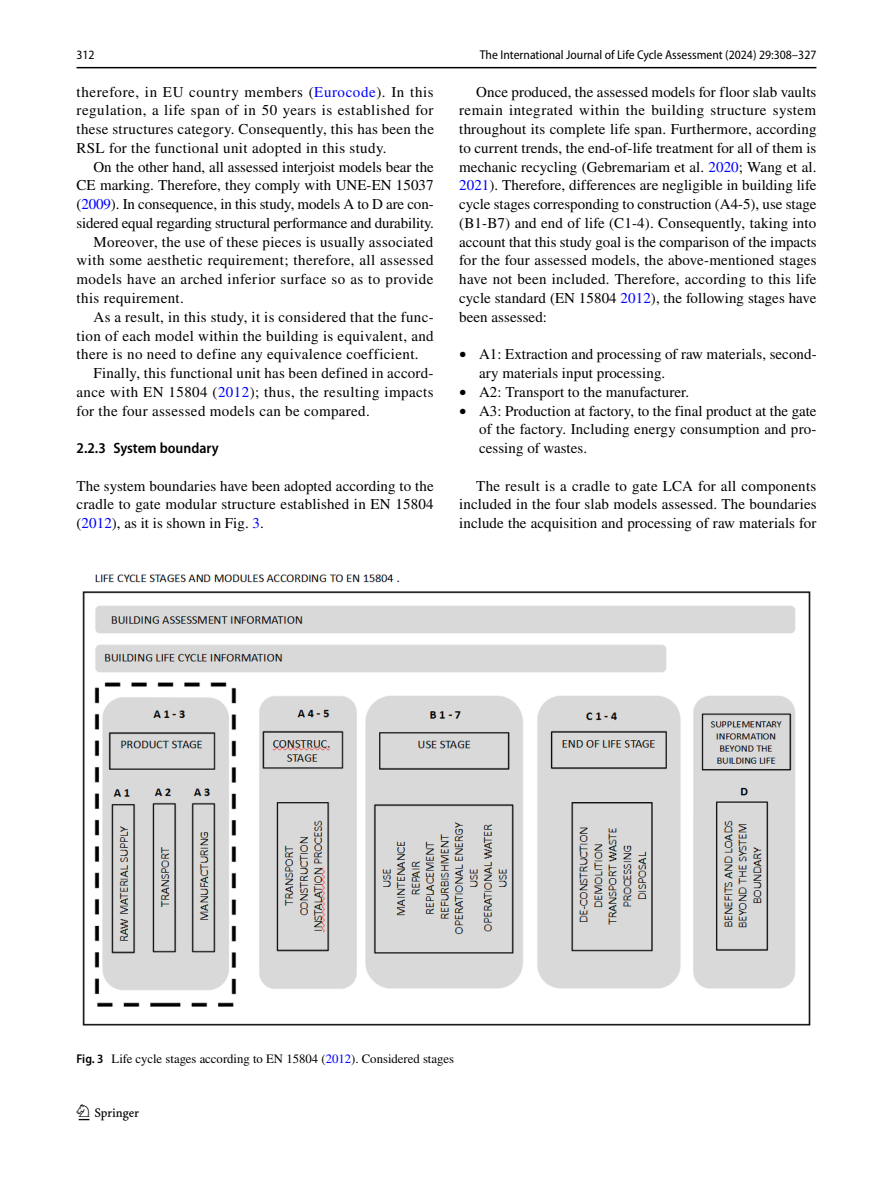
<style>
.page{position:relative;width:893px;height:1187px;background:#fff}
.page>*{position:absolute;margin:0;border:0;box-sizing:border-box;transform-origin:0 0}
.t1{font:22.5px "Springnew Regular 3";color:#000}
.t2{font:15px/18.8px "STIX";letter-spacing:.015em;color:#000;text-align:justify}
.t3{font:15px "STIX";letter-spacing:-.01em;color:#000}
.t4{font:15px "STIX";letter-spacing:-.005em;color:#000}
.t5{font:600 semi-condensed 15px "Myriad Pro";color:#000}
.t6{font:semi-condensed 12.75px "Myriad Pro";color:#000}
.t7{font:12.75px "STIX";color:#000}
.s1{color:#00f}
.s2{font-size:14.1px}
.s3{font-family:"Myriad Pro";font-weight:600;font-stretch:semi-condensed}
</style>
<div class="page">
<hr style="left:77px;top:67px;width:739px;height:1px;background:#000">
<img style="left:82px;top:574px;width:729px;height:452px">
<p class="t6" style="left:77px;top:48px;width:20px">312</p>
<p class="t6" style="left:480px;top:48px;width:338px">The International Journal of Life Cycle Assessment (2024) 29:308–327</p>
<p class="t2" style="left:77px;top:83px;width:359px">therefore, in EU country members (<span class="s1">Eurocode</span>). In this regulation, a life span of in 50 years is established for these structures category. Consequently, this has been the RSL for the functional unit adopted in this study.</p>
<p class="t4" style="left:94px;top:156px;width:342px">On the other hand, all assessed interjoist models bear the</p>
<p class="t2" style="left:77px;top:177px;width:359px">CE marking. Therefore, they comply with UNE-EN 15037</p>
<p class="t3" style="left:77px;top:194px;width:359px">(<span class="s1">2009</span>). In consequence, in this study, models A to D are con‑</p>
<p class="t3" style="left:77px;top:212px;width:359px">sidered equal regarding structural performance and durability.</p>
<p class="t2" style="left:94px;top:233px;width:341px">Moreover, the use of these pieces is usually associated</p>
<p class="t2" style="left:77px;top:252px;width:359px">with some aesthetic requirement; therefore, all assessed</p>
<p class="t2" style="left:77px;top:271px;width:358px">models have an arched inferior surface so as to provide</p>
<p class="t2" style="left:77px;top:289px;width:109px">this requirement.</p>
<p class="t2" style="left:94px;top:308px;width:342px">As a result, in this study, it is considered that the func‑</p>
<p class="t2" style="left:77px;top:327px;width:359px">tion of each model within the building is equivalent, and</p>
<p class="t2" style="left:77px;top:346px;width:344px">there is no need to define any equivalence coefficient.</p>
<p class="t2" style="left:94px;top:364px;width:341px">Finally, this functional unit has been defined in accord‑</p>
<p class="t2" style="left:77px;top:383px;width:359px">ance with EN 15804 (<span class="s1">2012</span>); thus, the resulting impacts</p>
<p class="t2" style="left:77px;top:402px;width:295px">for the four assessed models can be compared.</p>
<p class="t5" style="left:77px;top:440px;width:144px">2.2.3 System boundary</p>
<p class="t2" style="left:77px;top:477px;width:359px">The system boundaries have been adopted according to the cradle to gate modular structure established in EN 15804 (<span class="s1">2012</span>), as it is shown in Fig. <span class="s1">3</span>.</p>
<p class="t2" style="left:459px;top:83px;width:359px;text-indent:17px">Once produced, the assessed models for floor slab vaults remain integrated within the building structure system throughout its complete life span. Furthermore, according to current trends, the end-of-life treatment for all of them is mechanic recycling (Gebremariam et al. <span class="s1">2020</span>; Wang et al.<br><span class="s1">2021</span>). Therefore, differences are negligible in building life cycle stages corresponding to construction (A4-5), use stage (B1-B7) and end of life (C1-4). Consequently, taking into account that this study goal is the comparison of the impacts for the four assessed models, the above-mentioned stages have not been included. Therefore, according to this life cycle standard (EN 15804 <span class="s1">2012</span>), the following stages have been assessed:</p>
<p class="t2" style="left:479px;top:346px;width:339px;text-indent:-20px"><span class="s2">•</span> A1: Extraction and processing of raw materials, second‑ ary materials input processing.</p>
<p class="t2" style="left:459px;top:383px;width:231px"><span class="s2">•</span> A2: Transport to the manufacturer.</p>
<p class="t2" style="left:479px;top:402px;width:339px;text-indent:-20px"><span class="s2">•</span> A3: Production at factory, to the final product at the gate of the factory. Including energy consumption and pro‑ cessing of wastes.</p>
<p class="t2" style="left:459px;top:477px;width:359px;text-indent:17px">The result is a cradle to gate LCA for all components included in the four slab models assessed. The boundaries include the acquisition and processing of raw materials for</p>
<p class="t7" style="left:77px;top:1049px;width:379px"><span class="s3">Fig. 3</span> Life cycle stages according to EN 15804 (<span class="s1">2012</span>). Considered stages</p>
<h1 class="t1" style="left:79px;top:1104px;width:62px">1 3</h1>
</div>
